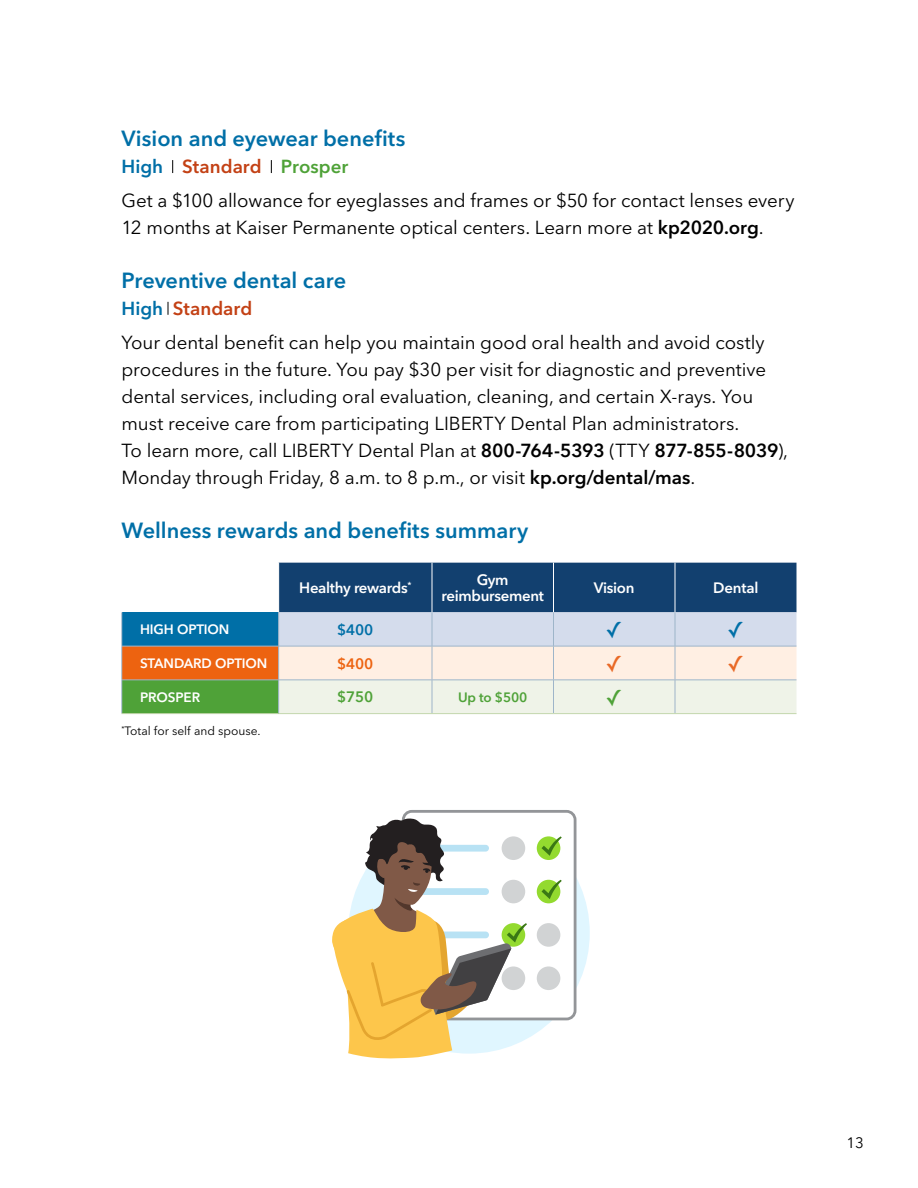
<style>
.page{position:relative;width:918px;height:1188px;background:#fff}
.page>*{position:absolute;margin:0;border:0;box-sizing:border-box;transform-origin:0 0}
.t1{font:22.5px "Lucida Grande";color:#006fa7}
.t2{font:22.5px "Lucida Grande";color:#e96926}
.t3{font:22.5px "Lucida Grande";color:#4fa238}
.t4{font:600 21.75px "Avenir Next LT Pro";color:#006fa7}
.t5{font:18.75px/27px "Avenir Next LT Pro";letter-spacing:-.005em;color:#000}
.t6{font:600 15px/16.5px "Avenir Next LT Pro";letter-spacing:-.02em;color:#fff;text-align:center}
.t7{font:600 15px "Avenir Next LT Pro";color:#006fa7}
.t8{font:600 15px "Avenir Next LT Pro";color:#ed6310}
.t9{font:600 15px "Avenir Next LT Pro";color:#4fa238}
.t10{font:15px "Avenir Next LT Pro";color:#000}
.t11{font:600 13.5px "Avenir Next LT Pro";letter-spacing:-.01em;color:#fff}
.t12{font:600 13.5px "Avenir Next LT Pro";letter-spacing:-.01em;color:#4fa238}
.t13{font:12px "Avenir Next LT Pro";color:#000}
.s1{font-weight:600;color:#006fa7}
.s2{font-weight:600;color:#c34115}
.s3{font-weight:600;color:#4fa238}
.s4{font-weight:600}
</style>
<div class="page">
<svg style="left:172px;top:160px;width:1px;height:13px"></svg>
<svg style="left:271px;top:160px;width:1px;height:13px"></svg>
<svg style="left:168px;top:302px;width:1px;height:13px"></svg>
<div style="left:122px;top:612px;width:157px;height:34px;background:#006fa7"></div>
<div style="left:122px;top:646px;width:157px;height:34px;background:#ed6310"></div>
<div style="left:122px;top:680px;width:157px;height:34px;background:#4fa238"></div>
<svg style="left:279px;top:563px;width:517px;height:150px;background:#a2b1bf"></svg>
<hr style="left:432px;top:563px;width:1px;height:49px;background:#fff">
<hr style="left:553px;top:563px;width:1px;height:49px;background:#fff">
<hr style="left:675px;top:563px;width:1px;height:49px;background:#fff">
<hr style="left:122px;top:612px;width:1px;height:34px;background:#9eb5c9">
<hr style="left:278px;top:612px;width:1px;height:34px;background:#9eb5c9">
<hr style="left:432px;top:612px;width:1px;height:34px;background:#9eb5c9">
<hr style="left:553px;top:612px;width:1px;height:34px;background:#9eb5c9">
<hr style="left:675px;top:612px;width:1px;height:34px;background:#9eb5c9">
<hr style="left:122px;top:646px;width:157px;height:1px;background:#9eb5c9">
<hr style="left:122px;top:646px;width:1px;height:34px;background:#9eb5c9">
<hr style="left:279px;top:646px;width:153px;height:1px;background:#9eb5c9">
<hr style="left:278px;top:646px;width:1px;height:34px;background:#9eb5c9">
<hr style="left:432px;top:646px;width:122px;height:1px;background:#9eb5c9">
<hr style="left:432px;top:646px;width:1px;height:34px;background:#9eb5c9">
<hr style="left:554px;top:646px;width:121px;height:1px;background:#9eb5c9">
<hr style="left:553px;top:646px;width:1px;height:34px;background:#9eb5c9">
<hr style="left:675px;top:646px;width:122px;height:1px;background:#9eb5c9">
<hr style="left:675px;top:646px;width:1px;height:34px;background:#9eb5c9">
<hr style="left:122px;top:680px;width:157px;height:1px;background:#9eb5c9">
<hr style="left:122px;top:680px;width:1px;height:33px;background:#9eb5c9">
<hr style="left:279px;top:680px;width:153px;height:1px;background:#9eb5c9">
<hr style="left:278px;top:680px;width:1px;height:33px;background:#9eb5c9">
<hr style="left:432px;top:680px;width:122px;height:1px;background:#9eb5c9">
<hr style="left:432px;top:680px;width:1px;height:33px;background:#9eb5c9">
<hr style="left:554px;top:680px;width:121px;height:1px;background:#9eb5c9">
<hr style="left:553px;top:680px;width:1px;height:33px;background:#9eb5c9">
<hr style="left:675px;top:680px;width:122px;height:1px;background:#9eb5c9">
<hr style="left:675px;top:680px;width:1px;height:33px;background:#9eb5c9">
<hr style="left:122px;top:713px;width:157px;height:1px;background:#c3d7ad">
<hr style="left:279px;top:713px;width:153px;height:1px;background:#c3d7ad">
<hr style="left:432px;top:713px;width:122px;height:1px;background:#c3d7ad">
<hr style="left:554px;top:713px;width:121px;height:1px;background:#c3d7ad">
<hr style="left:675px;top:713px;width:122px;height:1px;background:#c3d7ad">
<div style="left:348px;top:812px;width:242px;height:242px;background:#e0f6ff;border-radius:50%"></div>
<div style="left:403px;top:811px;width:172px;height:208px;background:#fff;border-radius:9px"></div>
<div style="left:402px;top:810px;width:174px;height:210px;border:3px solid #939598;border-radius:9px"></div>
<div style="left:537px;top:836px;width:23px;height:24px;background:#93da2f;border-radius:50%"></div>
<svg style="left:542px;top:836px;width:20px;height:20px"></svg>
<div style="left:537px;top:880px;width:23px;height:23px;background:#93da2f;border-radius:50%"></div>
<svg style="left:542px;top:880px;width:20px;height:19px"></svg>
<div style="left:537px;top:923px;width:23px;height:24px;background:#d1d3d4;border-radius:50%"></div>
<div style="left:537px;top:966px;width:23px;height:24px;background:#d1d3d4;border-radius:50%"></div>
<svg style="left:332px;top:818px;width:195px;height:240px"></svg>
<p class="t4" style="left:122px;top:125px;width:286px">Vision and eyewear benefits</p>
<p class="t5" style="left:122px;top:150px;width:675px;line-height:33.8px"><span class="s1">High</span> <span class="s2">Standard</span> <span class="s3">Prosper<br></span>Get a $100 allowance for eyeglasses and frames or $50 for contact lenses every</p>
<p class="t5" style="left:122px;top:214px;width:644px">12 months at Kaiser Permanente optical centers. Learn more at <span class="s4">kp2020.org</span>.</p>
<p class="t4" style="left:122px;top:267px;width:226px">Preventive dental care</p>
<p class="t5" style="left:122px;top:291px;width:645px;line-height:33.8px"><span class="s1">High</span> <span class="s2">Standard<br></span>Your dental benefit can help you maintain good oral health and avoid costly</p>
<p class="t5" style="left:122px;top:356px;width:668px">procedures in the future. You pay $30 per visit for diagnostic and preventive dental services, including oral evaluation, cleaning, and certain X-rays. You must receive care from participating LIBERTY Dental Plan administrators.<br>To learn more, call LIBERTY Dental Plan at <span class="s4">800-764-5393</span> (TTY <span class="s4">877-855-8039</span>), Monday through Friday, 8 a.m. to 8 p.m., or visit <span class="s4">kp.org/dental/mas</span>.</p>
<p class="t4" style="left:122px;top:517px;width:408px">Wellness rewards and benefits summary</p>
<p class="t6" style="left:299px;top:580px;width:114px">Healthy rewards<sup>*</sup></p>
<p class="t6" style="left:442px;top:571px;width:104px">Gym reimbursement</p>
<p class="t6" style="left:594px;top:580px;width:42px">Vision</p>
<p class="t6" style="left:713px;top:580px;width:47px">Dental</p>
<p class="t11" style="left:140px;top:621px;width:91px">HIGH OPTION</p>
<p class="t7" style="left:337px;top:620px;width:38px">$400</p>
<p class="t1" style="left:606px;top:617px;width:19px">✓</p>
<p class="t1" style="left:727px;top:617px;width:19px">✓</p>
<p class="t11" style="left:140px;top:655px;width:129px">STANDARD OPTION</p>
<p class="t8" style="left:337px;top:654px;width:38px">$400</p>
<p class="t2" style="left:606px;top:651px;width:19px">✓</p>
<p class="t2" style="left:727px;top:651px;width:19px">✓</p>
<p class="t11" style="left:140px;top:689px;width:62px">PROSPER</p>
<p class="t9" style="left:337px;top:688px;width:38px">$750</p>
<p class="t12" style="left:458px;top:689px;width:71px">Up to $500</p>
<p class="t3" style="left:606px;top:685px;width:19px">✓</p>
<p class="t13" style="left:122px;top:724px;width:141px"><sup>*</sup>Total for self and spouse.</p>
<p class="t10" style="left:847px;top:1134px;width:19px">13</p>
</div>
